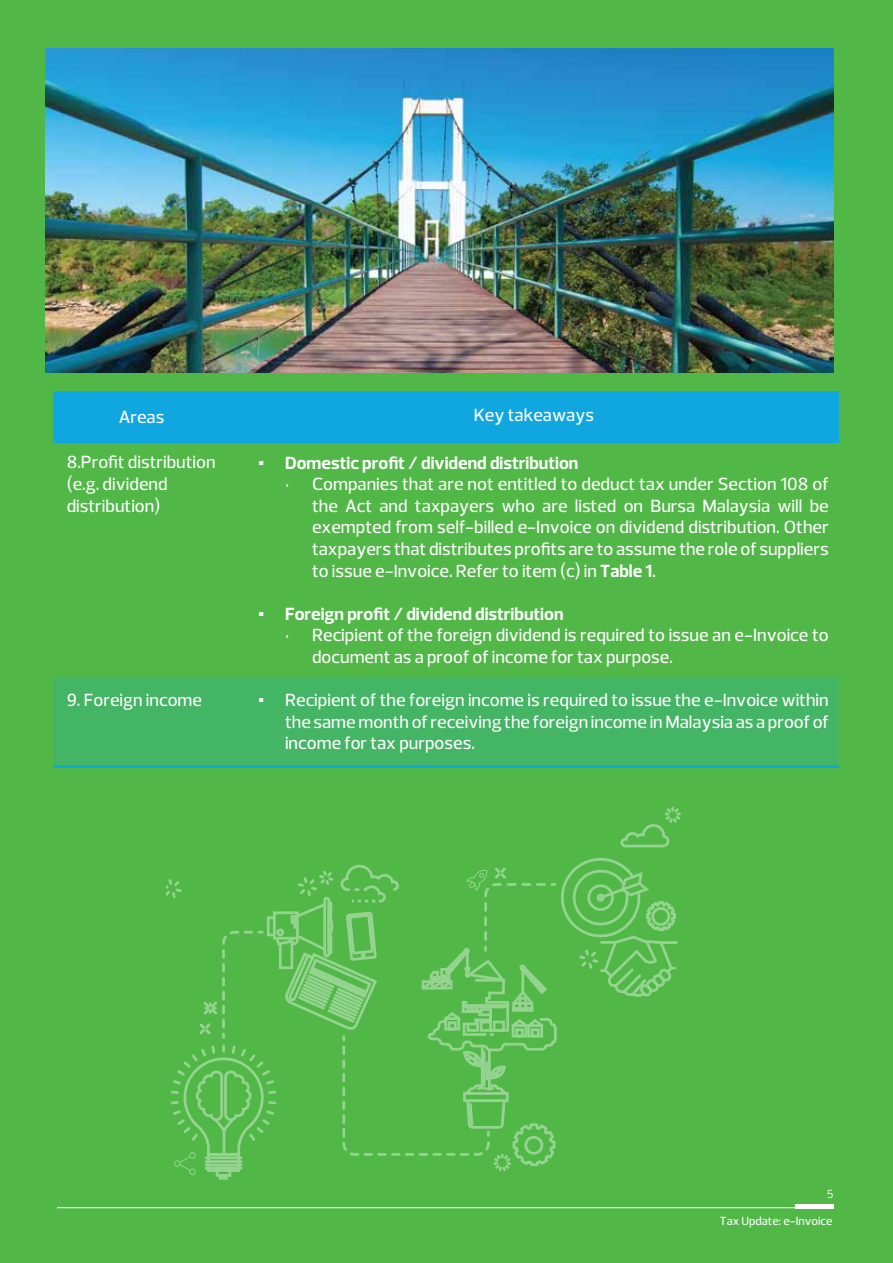
<style>
.page{position:relative;width:893px;height:1263px;background:#51b848}
.page>*{position:absolute;margin:0;border:0;box-sizing:border-box;transform-origin:0 0}
.t1{font:500 18px/21.6px "Prelo";color:#fff}
.t2{font:700 18px "Prelo";color:#fff}
.t3{font:500 12px "Prelo";color:#fff}
.t4{font:12px "Prelo";color:#fff}
.s1{font-family:"Times New Roman";font-weight:400}
.s2{font-weight:700}
</style>
<div class="page">
<hr style="left:57px;top:1207px;width:738px;height:1px;background:#fff">
<hr style="left:795px;top:1204px;width:39px;height:4px;background:#fff">
<div style="left:54px;top:678px;width:785px;height:89px;background:#44b465"></div>
<div style="left:54px;top:391px;width:785px;height:51px;background:#10a7e0"></div>
<hr style="left:54px;top:765px;width:785px;height:2px;background:#10a7e0">
<img style="left:45px;top:49px;width:788px;height:324px">
<svg style="left:620px;top:806px;width:61px;height:42px"></svg>
<svg style="left:167px;top:858px;width:511px;height:322px"></svg>
<p class="t1" style="left:119px;top:407px;width:47px">Areas</p>
<p class="t1" style="left:67px;top:452px;width:150px">8.Profit distribution (e.g. dividend distribution)</p>
<p class="t1" style="left:67px;top:689px;width:137px">9. Foreign income</p>
<p class="t1" style="left:474px;top:404px;width:122px">Key takeaways</p>
<p class="t2" style="left:258px;top:451px;width:322px"><span class="s1">▪</span> Domestic profit / dividend distribution</p>
<p class="t1" style="left:312px;top:473px;width:518px;text-align:justify;text-indent:-27px">• Companies that are not entitled to deduct tax under Section 108 of the Act and taxpayers who are listed on Bursa Malaysia will be exempted from self-billed e-Invoice on dividend distribution. Other taxpayers that distributes profits are to assume the role of suppliers to issue e-Invoice. Refer to item (c) in <span class="s2">Table 1</span>.</p>
<p class="t2" style="left:258px;top:603px;width:307px"><span class="s1">▪</span> Foreign profit / dividend distribution</p>
<p class="t1" style="left:312px;top:625px;width:518px;text-indent:-27px">• Recipient of the foreign dividend is required to issue an e-Invoice to document as a proof of income for tax purpose.</p>
<p class="t1" style="left:285px;top:689px;width:545px;text-align:justify;text-indent:-27px"><span class="s1">▪</span> Recipient of the foreign income is required to issue the e-Invoice within the same month of receiving the foreign income in Malaysia as a proof of income for tax purposes.</p>
<p class="t4" style="left:827px;top:1186px;width:8px">5</p>
<p class="t3" style="left:720px;top:1214px;width:114px">Tax Update: e-Invoice</p>
</div>
